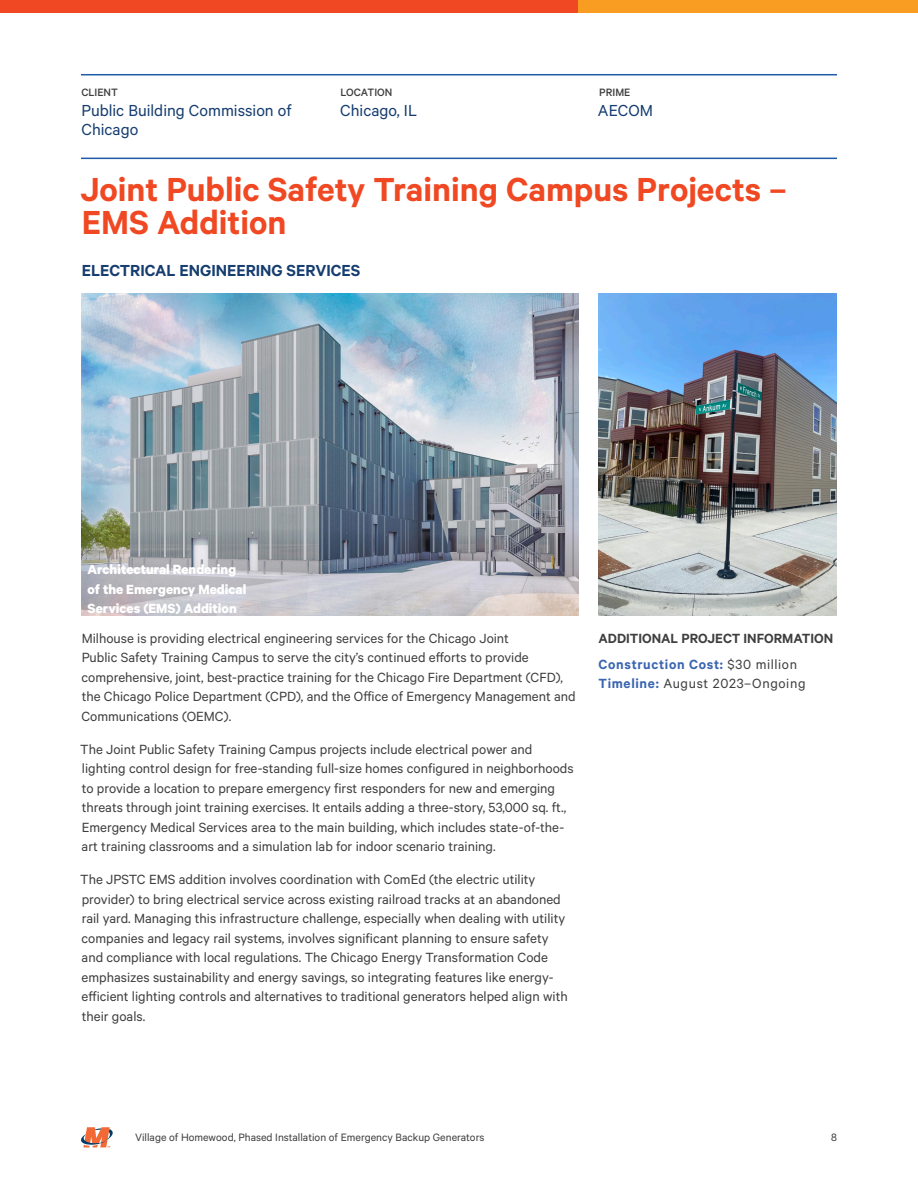
<style>
.page{position:relative;width:918px;height:1188px;background:#fff}
.page>*{position:absolute;margin:0;border:0;box-sizing:border-box;transform-origin:0 0}
.Project_Name{font:600 37.5px "Calibre";color:#f04822}
.Project_Data{font:18px/19.5px "Calibre";color:#153d6f}
.Project_Services_Headline{font:600 18px "Calibre";color:#153d6f}
.Project_Description{font:15px/19.5px "Calibre";color:#3e3e3f}
.Text{font:700 15px/19.5px "Calibre";color:#fff}
.Project_Additional_Data_Header{font:600 15px "Calibre";color:#3e3e3f}
.Project_Challenge_Solution_Result{font:600 15px "Calibre";letter-spacing:.045em;color:#3a65b0}
.Project_Challenge_Solution_Result-2{font:15px "Calibre";letter-spacing:.045em;color:#3e3e3f}
.t1{font:12px "Calibre";color:#3e3e3f}
.Project_Data_Label{font:500 12px "Calibre";color:#3e3e3f}
.s1{font-weight:400;color:#3e3e3f}
.s2{font-weight:600;color:#3a65b0}
</style>
<div class="page">
<div style="left:578px;top:0;width:340px;height:13px;background:#f89d22"></div>
<div style="left:0;top:0;width:578px;height:13px;background:#f04822"></div>
<svg style="left:81px;top:1127px;width:32px;height:21px"></svg>
<hr style="left:81px;top:74px;width:756px;height:1px;background:#1f5aa9">
<hr style="left:81px;top:158px;width:756px;height:1px;background:#1f5aa9">
<img style="left:598px;top:294px;width:239px;height:322px">
<img style="left:81px;top:294px;width:497px;height:322px">
<p class="Project_Data_Label" style="left:81px;top:85px;width:38px">CLIENT</p>
<p class="Project_Data" style="left:81px;top:100px;width:212px">Public Building Commission of<br>Chicago</p>
<p class="Project_Data_Label" style="left:341px;top:85px;width:53px">LOCATION</p>
<p class="Project_Data" style="left:340px;top:100px;width:78px">Chicago, IL</p>
<p class="Project_Data_Label" style="left:599px;top:85px;width:33px">PRIME</p>
<p class="Project_Data" style="left:598px;top:100px;width:57px">AECOM</p>
<p class="Project_Name" style="left:80px;top:167px;width:708px">Joint Public Safety Training Campus Projects –</p>
<p class="Project_Name" style="left:82px;top:200px;width:206px">EMS Addition</p>
<p class="Project_Services_Headline" style="left:82px;top:260px;width:280px">ELECTRICAL ENGINEERING SERVICES</p>
<p class="Text" style="left:87px;top:559px;width:160px">Architectural Rendering of the Emergency Medical<br>Services (EMS) Addition</p>
<p class="Project_Description" style="left:81px;top:628px;width:496px">Milhouse is providing electrical engineering services for the Chicago Joint<br>Public Safety Training Campus to serve the city’s continued efforts to provide comprehensive, joint, best-practice training for the Chicago Fire Department (CFD), the Chicago Police Department (CPD), and the Office of Emergency Management and Communications (OEMC).</p>
<p class="Project_Description" style="left:80px;top:739px;width:495px">The Joint Public Safety Training Campus projects include electrical power and lighting control design for free-standing full-size homes configured in neighborhoods to provide a location to prepare emergency first responders for new and emerging threats through joint training exercises. It entails adding a three-story, 53,000 sq. ft., Emergency Medical Services area to the main building, which includes state-of-the&shy;art training classrooms and a simulation lab for indoor scenario training.</p>
<p class="Project_Description" style="left:80px;top:869px;width:489px">The JPSTC EMS addition involves coordination with ComEd (the electric utility provider) to bring electrical service across existing railroad tracks at an abandoned rail yard. Managing this infrastructure challenge, especially when dealing with utility companies and legacy rail systems, involves significant planning to ensure safety and compliance with local regulations. The Chicago Energy Transformation Code emphasizes sustainability and energy savings, so integrating features like energy&shy;efficient lighting controls and alternatives to traditional generators helped align with their goals.</p>
<p class="Project_Additional_Data_Header" style="left:598px;top:629px;width:236px">ADDITIONAL PROJECT INFORMATION</p>
<p class="Project_Challenge_Solution_Result" style="left:598px;top:655px;width:200px">Construction Cost: <span class="s1">$30 million</span></p>
<p class="Project_Challenge_Solution_Result-2" style="left:598px;top:675px;width:209px"><span class="s2">Timeline:</span> August 2023–Ongoing</p>
<p class="t1" style="left:135px;top:1131px;width:351px">Village of Homewood, Phased Installation of Emergency Backup Generators</p>
<p class="t1" style="left:831px;top:1131px;width:7px">8</p>
</div>
